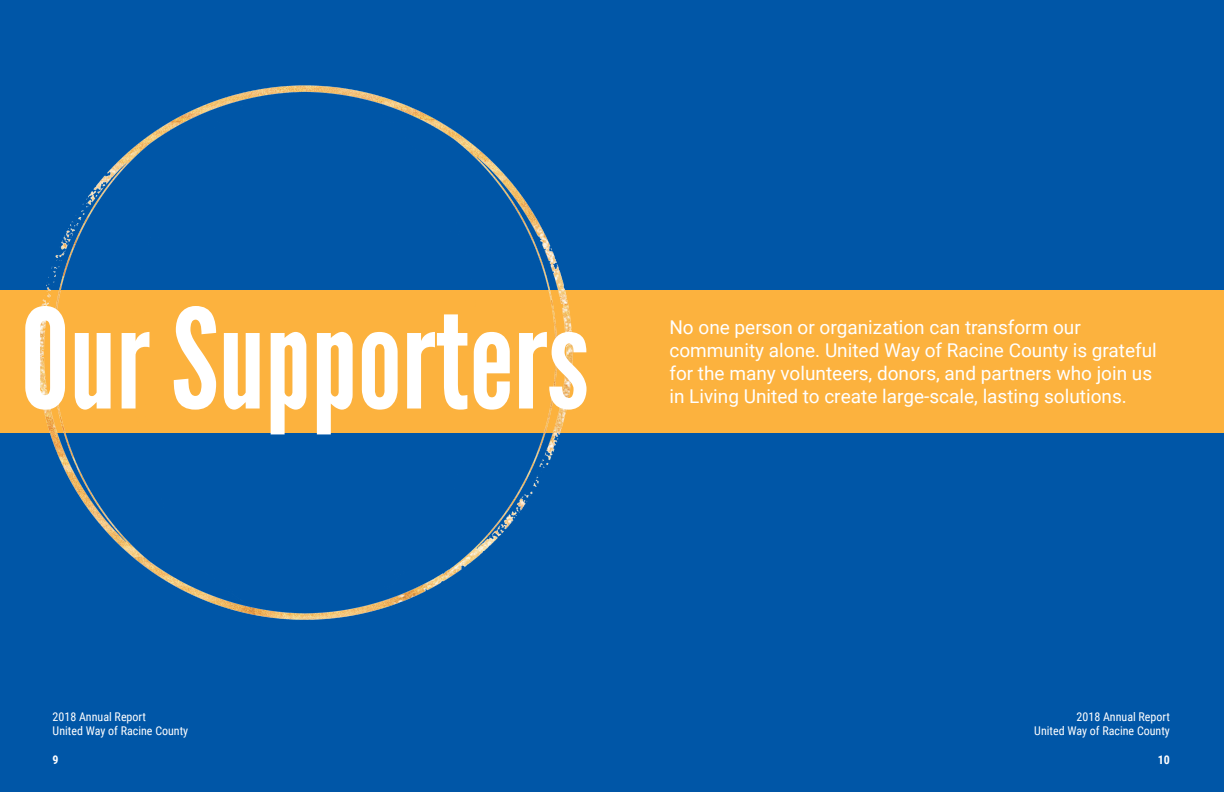
<style>
.page{position:relative;width:1224px;height:792px;background:#0056a7}
.page>*{position:absolute;margin:0;border:0;box-sizing:border-box;transform-origin:0 0}
.t1{font:138px "League Gothic";color:#fff}
.t2{font:19px/22.8px "Roboto";color:#fff}
.t3{font:12px/14.4px "Roboto Condensed";color:#fff}
.t4{font:700 12px "Roboto Condensed";color:#fff}
</style>
<div class="page">
<div style="left:0;top:290px;width:1224px;height:143px;background:#fcb23e"></div>
<img style="left:37px;top:85px;width:536px;height:535px">
<p class="t1" style="left:21px;top:277px;width:570px">Our Supporters</p>
<p class="t2" style="left:669px;top:315px;width:489px">No one person or organization can transform our community alone. United Way of Racine County is grateful for the many volunteers, donors, and partners who join us in Living United to create large-scale, lasting solutions.</p>
<p class="t3" style="left:53px;top:709px;width:137px">2018 Annual Report<br>United Way of Racine County</p>
<p class="t4" style="left:53px;top:751px;width:8px">9</p>
<p class="t3" style="left:1034px;top:709px;width:137px;text-align:right">2018 Annual Report<br>United Way of Racine County</p>
<p class="t4" style="left:1158px;top:751px;width:14px">10</p>
</div>
